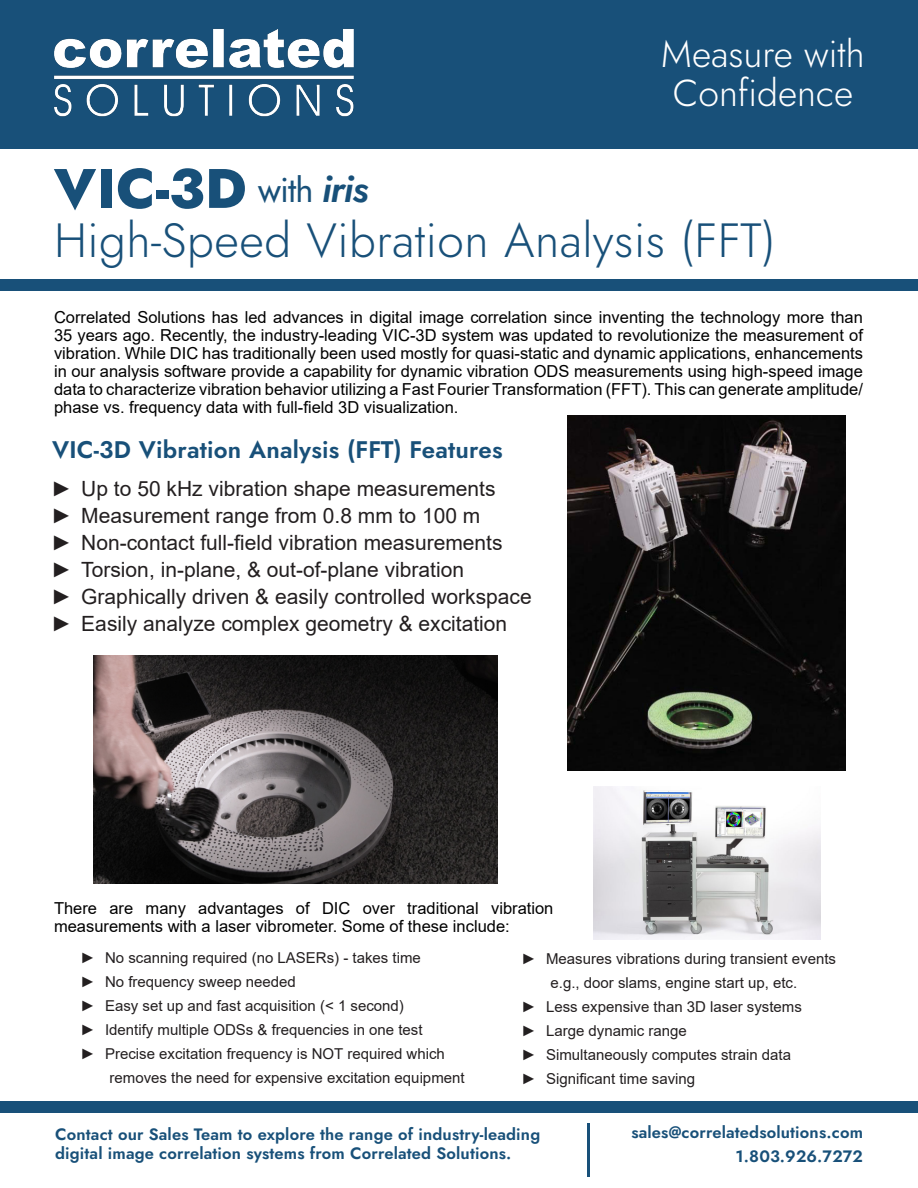
<style>
.page{position:relative;width:918px;height:1188px;background:#fff}
.page>*{position:absolute;margin:0;border:0;box-sizing:border-box;transform-origin:0 0}
.t1{font:800 55.5px "Jost";color:#185079}
.t2{font:300 48px "Jost";letter-spacing:.01em;color:#185079}
.t3{font:300 37.5px/39px "Jost";color:#fff;text-align:center}
.t4{font:34.5px "Jost";color:#185079}
.t5{font:24px "Jost Semi";letter-spacing:.01em;color:#185079}
.t6{font:21px "Arial";color:#231f20}
.t7{font:16.5px/18px "Arial";color:#000;text-align:justify}
.t8{font:16.5px/19.5px "Jost Semi";letter-spacing:.01em;color:#185079}
.t9{font:15px/24px "Arial";color:#231f20}
.s1{font-family:"Jost Semi";font-style:italic;font-size:37.5px}
.s2{font-family:"Arial Narrow"}
</style>
<div class="page">
<div style="left:0;top:0;width:918px;height:148px;background:#185079"></div>
<img style="left:54px;top:29px;width:300px;height:88px">
<div style="left:0;top:1101px;width:918px;height:11px;background:#185079"></div>
<hr style="left:587px;top:1123px;width:2px;height:54px;background:#185079">
<img style="left:93px;top:656px;width:405px;height:227px">
<img style="left:593px;top:786px;width:227px;height:154px">
<img style="left:568px;top:415px;width:277px;height:355px">
<div style="left:0;top:279px;width:918px;height:11px;background:#185079"></div>
<h3 class="t3" style="left:661px;top:35px;width:205px">Measure with<br>Confidence</h3>
<p class="t1" style="left:54px;top:149px;width:194px">VIC-3D</p>
<p class="t2" style="left:54px;top:208px;width:723px">High-Speed Vibration Analysis (FFT)</p>
<p class="t4" style="left:258px;top:167px;width:112px">with <span class="s1">iris</span></p>
<p class="t7" style="left:54px;top:308px;width:811px">Correlated Solutions has led advances in digital image correlation since inventing the technology more than 35 years ago. Recently, the industry-leading VIC-3D system was updated to revolutionize the measurement of vibration. While DIC has traditionally been used mostly for quasi-static and dynamic applications, enhancements in our analysis software provide a capability for dynamic vibration ODS measurements using high-speed image data to characterize vibration behavior utilizing a Fast Fourier Transformation (FFT). This can generate amplitude/ phase vs. frequency data with full-field 3D visualization.</p>
<p class="t5" style="left:52px;top:433px;width:452px">VIC-3D Vibration Analysis (FFT) Features</p>
<p class="t6" style="left:54px;top:474px;width:443px"><span class="s2">►</span> Up to 50 kHz vibration shape measurements</p>
<p class="t6" style="left:54px;top:501px;width:428px"><span class="s2">►</span> Measurement range from 0.8 mm to 100 m</p>
<p class="t6" style="left:54px;top:528px;width:450px"><span class="s2">►</span> Non-contact full-field vibration measurements</p>
<p class="t6" style="left:54px;top:555px;width:411px"><span class="s2">►</span> Torsion, in-plane, &amp; out-of-plane vibration</p>
<p class="t6" style="left:54px;top:582px;width:479px"><span class="s2">►</span> Graphically driven &amp; easily controlled workspace</p>
<p class="t6" style="left:54px;top:609px;width:454px"><span class="s2">►</span> Easily analyze complex geometry &amp; excitation</p>
<p class="t7" style="left:54px;top:899px;width:501px">There are many advantages of DIC over traditional vibration measurements with a laser vibrometer. Some of these include:</p>
<p class="t9" style="left:83px;top:946px;width:340px"><span class="s2">►</span> No scanning required (no LASERs) - takes time</p>
<p class="t9" style="left:83px;top:970px;width:215px"><span class="s2">►</span> No frequency sweep needed</p>
<p class="t9" style="left:83px;top:994px;width:323px"><span class="s2">►</span> Easy set up and fast acquisition (&lt; 1 second)</p>
<p class="t9" style="left:83px;top:1018px;width:342px"><span class="s2">►</span> Identify multiple ODSs &amp; frequencies in one test</p>
<p class="t9" style="left:110px;top:1042px;width:357px;text-indent:-27px"><span class="s2">►</span> Precise excitation frequency is NOT required which removes the need for expensive excitation equipment</p>
<p class="t9" style="left:551px;top:946px;width:287px;text-indent:-27px"><span class="s2">►</span> Measures vibrations during transient events e.g., door slams, engine start up, etc.</p>
<p class="t9" style="left:524px;top:994px;width:280px"><span class="s2">►</span> Less expensive than 3D laser systems</p>
<p class="t9" style="left:524px;top:1018px;width:165px"><span class="s2">►</span> Large dynamic range</p>
<p class="t9" style="left:524px;top:1042px;width:269px"><span class="s2">►</span> Simultaneously computes strain data</p>
<p class="t9" style="left:524px;top:1066px;width:173px"><span class="s2">►</span> Significant time saving</p>
<p class="t8" style="left:55px;top:1124px;width:487px">Contact our Sales Team to explore the range of industry-leading digital image correlation systems from Correlated Solutions.</p>
<p class="t8" style="left:631px;top:1121px;width:233px;line-height:24px;text-align:right">sales@correlatedsolutions.com<br>1.803.926.7272</p>
</div>
